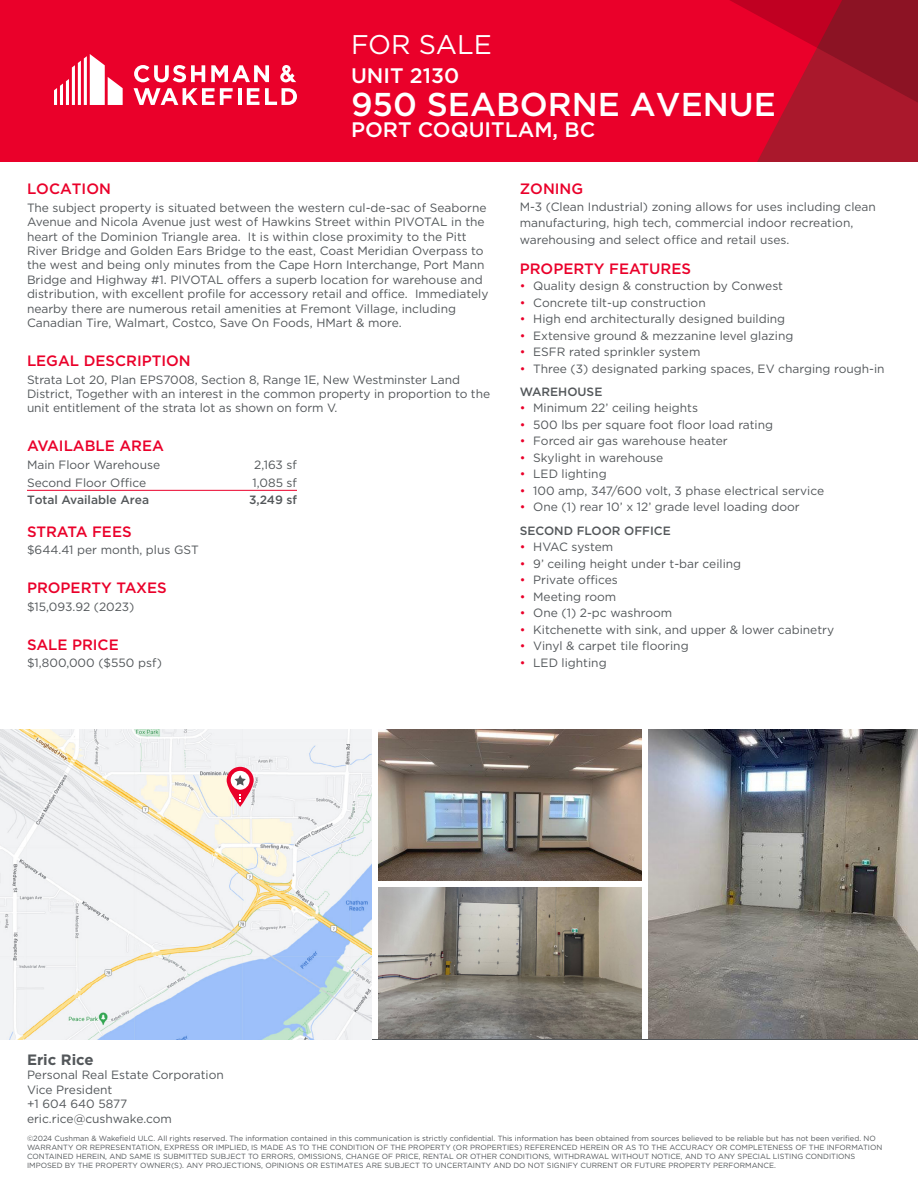
<style>
.page{position:relative;width:918px;height:1188px;background:#fff}
.page>*{position:absolute;margin:0;border:0;box-sizing:border-box;transform-origin:0 0}
.t1{font:500 33px "Gotham";color:#fff}
.t2{font:27px "Gotham";color:#fff}
.t3{font:500 21px "Gotham";color:#fff}
.t4{font:500 15px "Gotham";color:#ea002a}
.t5{font:700 15px "Gotham";color:#53575a}
.t6{font:12px/14.4px "Gotham";color:#53575a}
.t7{font:500 12px "Gotham";color:#53575a}
.t8{font:7.5px/9px "Gotham";color:#53575a}
.s1{color:#ea002a}
.s2{font-weight:500}
</style>
<div class="page">
<img style="left:648px;top:729px;width:270px;height:310px">
<img style="left:378px;top:888px;width:263px;height:151px">
<img style="left:378px;top:729px;width:263px;height:152px">
<div style="left:0;top:0;width:918px;height:162px;background:#ea002a"></div>
<svg style="left:730px;top:0;width:188px;height:162px"></svg>
<svg style="left:54px;top:54px;width:69px;height:51px"></svg>
<hr style="left:238px;top:88px;width:3px;height:17px;background:#fff">
<svg style="left:247px;top:88px;width:12px;height:17px"></svg>
<svg style="left:265px;top:88px;width:32px;height:17px"></svg>
<svg style="left:134px;top:65px;width:71px;height:17px"></svg>
<svg style="left:211px;top:65px;width:58px;height:17px"></svg>
<svg style="left:134px;top:88px;width:99px;height:17px"></svg>
<svg style="left:280px;top:65px;width:16px;height:17px"></svg>
<hr style="left:27px;top:490px;width:270px;height:1px;background:#ea002a">
<hr style="left:0;top:1039px;width:918px;height:1px;background:#53575a">
<img style="left:0;top:729px;width:371px;height:311px">
<svg style="left:227px;top:767px;width:27px;height:40px"></svg>
<svg style="left:231px;top:771px;width:19px;height:19px"></svg>
<svg style="left:239px;top:794px;width:2px;height:7px"></svg>
<svg style="left:234px;top:775px;width:12px;height:11px"></svg>
<h2 class="t2" style="left:351px;top:27px;width:142px">FOR SALE</h2>
<h3 class="t3" style="left:351px;top:62px;width:110px">UNIT 2130</h3>
<h1 class="t1" style="left:351px;top:83px;width:427px">950 SEABORNE AVENUE</h1>
<h3 class="t3" style="left:351px;top:116px;width:246px">PORT COQUITLAM, BC</h3>
<p class="t4" style="left:27px;top:179px;width:85px">LOCATION</p>
<p class="t6" style="left:27px;top:200px;width:463px">The subject property is situated between the western cul-de-sac of Seaborne Avenue and Nicola Avenue just west of Hawkins Street within PIVOTAL in the heart of the Dominion Triangle area. It is within close proximity to the Pitt River Bridge and Golden Ears Bridge to the east, Coast Meridian Overpass to the west and being only minutes from the Cape Horn Interchange, Port Mann Bridge and Highway #1. PIVOTAL offers a superb location for warehouse and distribution, with excellent profile for accessory retail and office. Immediately nearby there are numerous retail amenities at Fremont Village, including Canadian Tire, Walmart, Costco, Save On Foods, HMart &amp; more.</p>
<p class="t4" style="left:27px;top:351px;width:165px">LEGAL DESCRIPTION</p>
<p class="t6" style="left:27px;top:372px;width:465px">Strata Lot 20, Plan EPS7008, Section 8, Range 1E, New Westminster Land<br>District, Together with an interest in the common property in proportion to the unit entitlement of the strata lot as shown on form V.</p>
<p class="t4" style="left:27px;top:436px;width:139px">AVAILABLE AREA</p>
<p class="t6" style="left:27px;top:457px;width:135px">Main Floor Warehouse</p>
<p class="t6" style="left:254px;top:457px;width:44px">2,163 sf</p>
<p class="t6" style="left:27px;top:475px;width:121px">Second Floor Office</p>
<p class="t6" style="left:253px;top:475px;width:46px">1,085 sf</p>
<p class="t7" style="left:27px;top:492px;width:124px">Total Available Area</p>
<p class="t7" style="left:249px;top:492px;width:49px">3,249 sf</p>
<p class="t4" style="left:27px;top:521px;width:106px">STRATA FEES</p>
<p class="t6" style="left:27px;top:543px;width:173px">$644.41 per month, plus GST</p>
<p class="t4" style="left:27px;top:578px;width:141px">PROPERTY TAXES</p>
<p class="t6" style="left:27px;top:599px;width:109px">$15,093.92 (2023)</p>
<p class="t4" style="left:27px;top:635px;width:93px">SALE PRICE</p>
<p class="t6" style="left:27px;top:656px;width:137px">$1,800,000 ($550 psf)</p>
<p class="t4" style="left:520px;top:179px;width:65px">ZONING</p>
<p class="t6" style="left:520px;top:198px;width:358px;line-height:16.5px">M-3 (Clean Industrial) zoning allows for uses including clean manufacturing, high tech, commercial indoor recreation, warehousing and select office and retail uses.</p>
<p class="t4" style="left:520px;top:259px;width:173px">PROPERTY FEATURES</p>
<p class="t6" style="left:520px;top:279px;width:265px"><span class="s1">•</span> Quality design &amp; construction by Conwest</p>
<p class="t6" style="left:520px;top:295px;width:187px"><span class="s1">•</span> Concrete tilt-up construction</p>
<p class="t6" style="left:520px;top:312px;width:267px"><span class="s1">•</span> High end architecturally designed building</p>
<p class="t6" style="left:520px;top:328px;width:275px"><span class="s1">•</span> Extensive ground &amp; mezzanine level glazing</p>
<p class="t6" style="left:520px;top:345px;width:182px"><span class="s1">•</span> ESFR rated sprinkler system</p>
<p class="t6" style="left:520px;top:357px;width:366px;line-height:23.2px"><span class="s1">•</span> Three (3) designated parking spaces, EV charging rough-in<br><span class="s2">WAREHOUSE</span></p>
<p class="t6" style="left:520px;top:401px;width:180px"><span class="s1">•</span> Minimum 22’ ceiling heights</p>
<p class="t6" style="left:520px;top:417px;width:255px"><span class="s1">•</span> 500 lbs per square foot floor load rating</p>
<p class="t6" style="left:520px;top:434px;width:209px"><span class="s1">•</span> Forced air gas warehouse heater</p>
<p class="t6" style="left:520px;top:450px;width:145px"><span class="s1">•</span> Skylight in warehouse</p>
<p class="t6" style="left:520px;top:467px;width:88px"><span class="s1">•</span> LED lighting</p>
<p class="t6" style="left:520px;top:483px;width:306px"><span class="s1">•</span> 100 amp, 347/600 volt, 3 phase electrical service</p>
<p class="t6" style="left:520px;top:495px;width:282px;line-height:23.2px"><span class="s1">•</span> One (1) rear 10’ x 12’ grade level loading door<br><span class="s2">SECOND FLOOR OFFICE</span></p>
<p class="t6" style="left:520px;top:540px;width:95px"><span class="s1">•</span> HVAC system</p>
<p class="t6" style="left:520px;top:556px;width:223px"><span class="s1">•</span> 9’ ceiling height under t-bar ceiling</p>
<p class="t6" style="left:520px;top:573px;width:100px"><span class="s1">•</span> Private offices</p>
<p class="t6" style="left:520px;top:589px;width:98px"><span class="s1">•</span> Meeting room</p>
<p class="t6" style="left:520px;top:606px;width:154px"><span class="s1">•</span> One (1) 2-pc washroom</p>
<p class="t6" style="left:520px;top:622px;width:316px"><span class="s1">•</span> Kitchenette with sink, and upper &amp; lower cabinetry</p>
<p class="t6" style="left:520px;top:639px;width:170px"><span class="s1">•</span> Vinyl &amp; carpet tile flooring</p>
<p class="t6" style="left:520px;top:655px;width:88px"><span class="s1">•</span> LED lighting</p>
<p class="t5" style="left:27px;top:1050px;width:68px">Eric Rice</p>
<p class="t6" style="left:27px;top:1068px;width:198px">Personal Real Estate Corporation<br>Vice President<br>+1 604 640 5877 eric.rice@cushwake.com</p>
<p class="t8" style="left:27px;top:1133px;width:857px">©2024 Cushman &amp; Wakefield ULC. All rights reserved. The information contained in this communication is strictly confidential. This information has been obtained from sources believed to be reliable but has not been verified. NO WARRANTY OR REPRESENTATION, EXPRESS OR IMPLIED, IS MADE AS TO THE CONDITION OF THE PROPERTY (OR PROPERTIES) REFERENCED HEREIN OR AS TO THE ACCURACY OR COMPLETENESS OF THE INFORMATION CONTAINED HEREIN, AND SAME IS SUBMITTED SUBJECT TO ERRORS, OMISSIONS, CHANGE OF PRICE, RENTAL OR OTHER CONDITIONS, WITHDRAWAL WITHOUT NOTICE, AND TO ANY SPECIAL LISTING CONDITIONS IMPOSED BY THE PROPERTY OWNER(S). ANY PROJECTIONS, OPINIONS OR ESTIMATES ARE SUBJECT TO UNCERTAINTY AND DO NOT SIGNIFY CURRENT OR FUTURE PROPERTY PERFORMANCE.</p>
</div>
